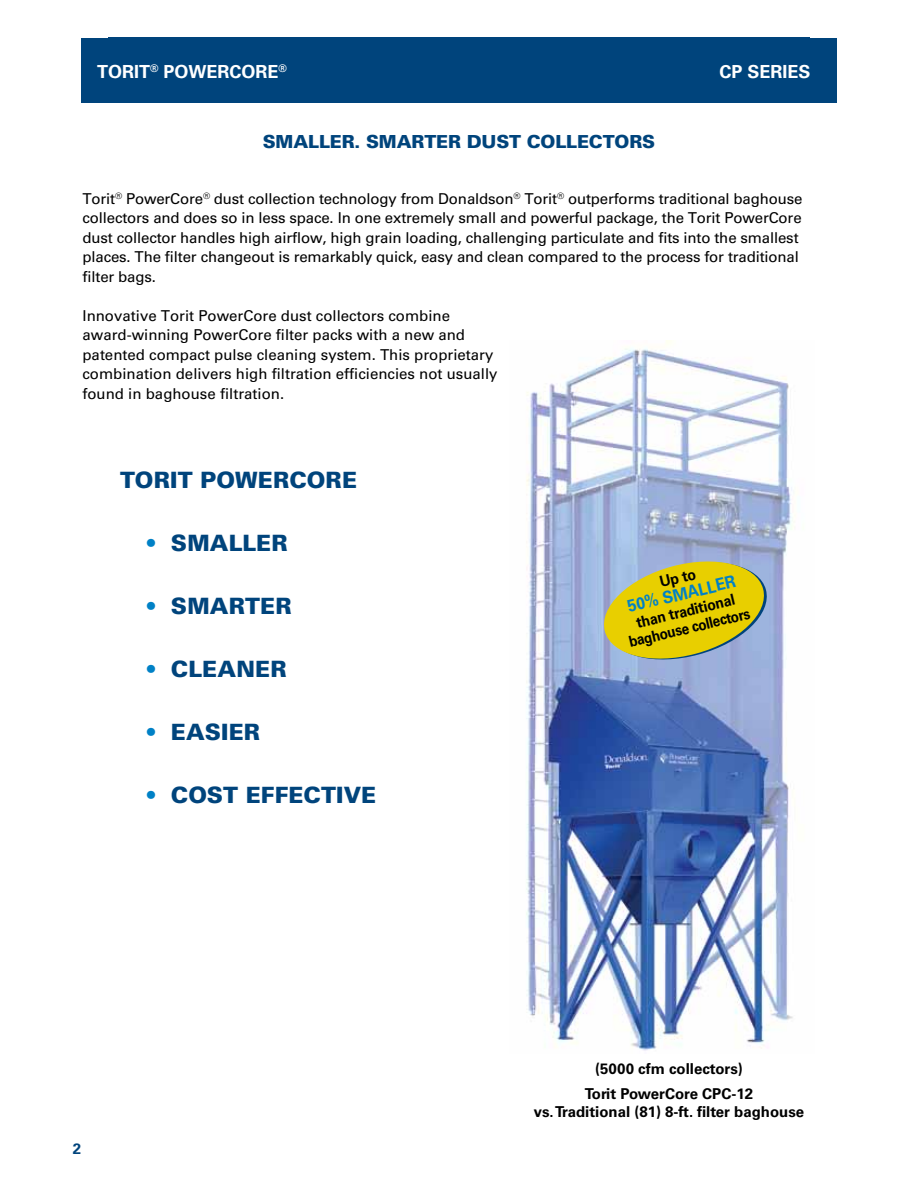
<style>
.page{position:relative;width:918px;height:1188px;background:#fff}
.page>*{position:absolute;margin:0;border:0;box-sizing:border-box;transform-origin:0 0}
.t1{font:900 22.5px "Univers LT Std";color:#00447c}
.t2{font:900 18px "Univers LT Std";letter-spacing:-.01em;color:#00447c}
.t3{font:700 18px "Univers LT Std";color:#fff}
.t4{font:700 16.95px "Univers LT Std";color:#0081c6;scale:.93 1}
.t5{font:700 15.3px/17px "Univers LT Std";color:#000;text-align:center;scale:.92 1}
.t6{font:700 15.3px "Univers LT Std";color:#000;scale:.93 1}
.t7{font:15px/19.5px "Univers LT Std";letter-spacing:-.01em;color:#000}
.t8{font:700 15px/24.8px "Univers LT Std";color:#000;text-align:center}
.t9{font:700 15px "Univers LT Std";color:#00447c}
.s1{color:#0081c6}
</style>
<div class="page">
<div style="left:81px;top:38px;width:756px;height:65px;background:#00447c"></div>
<img style="left:526px;top:340px;width:267px;height:711px">
<svg style="left:598px;top:555px;width:174px;height:111px;background:#c7c155"></svg>
<p class="t3" style="left:97px;top:62px;width:191px">TORIT<sup>®</sup> POWERCORE<sup>®</sup></p>
<p class="t3" style="left:719px;top:62px;width:93px">CP SERIES</p>
<p class="t2" style="left:263px;top:130px;width:162px">SMALLER. SMARTER</p>
<p class="t2" style="left:467px;top:130px;width:124px">DUST COLLECT</p>
<p class="t2" style="left:615px;top:130px;width:28px">ORS</p>
<p class="t7" style="left:82px;top:189px;width:722px">Torit<sup>®</sup> PowerCore<sup>®</sup> dust collection technology from Donaldson<sup>®</sup> Torit<sup>®</sup> outperforms traditional baghouse collectors and does so in less space. In one extremely small and powerful package, the Torit PowerCore dust collector handles high airflow, high grain loading, challenging particulate and fits into the smallest places. The filter changeout is remarkably quick, easy and clean compared to the process for traditional filter bags.</p>
<p class="t7" style="left:82px;top:306px;width:417px">Innovative Torit PowerCore dust collectors combine award-winning PowerCore filter packs with a new and patented compact pulse cleaning system. This proprietary combination delivers high filtration efficiencies not usually found in baghouse filtration.</p>
<h1 class="t1" style="left:120px;top:466px;width:48px">TORIT</h1>
<h1 class="t1" style="left:200px;top:466px;width:141px">POWERCORE</h1>
<h1 class="t1" style="left:146px;top:529px;width:127px"><span class="s1">•</span> SMALLER</h1>
<h1 class="t1" style="left:146px;top:592px;width:100px"><span class="s1">•</span> SMARTER</h1>
<h1 class="t1" style="left:145px;top:655px;width:126px"><span class="s1">•</span> CLEANER</h1>
<h1 class="t1" style="left:145px;top:718px;width:74px"><span class="s1">•</span> EASIER</h1>
<h1 class="t1" style="left:145px;top:781px;width:158px"><span class="s1">•</span> COST EFFECTI</h1>
<h1 class="t1" style="left:344px;top:781px;width:31px">VE</h1>
<p class="t9" style="left:73px;top:1139px;width:10px">2</p>
<p class="t6" style="left:658px;top:573px;width:41px;rotate:-13deg">Up to</p>
<p class="t4" style="left:626px;top:597px;width:120px;rotate:-13deg">50% SMALLER</p>
<p class="t5" style="left:623px;top:617px;width:136px;rotate:-13deg">than traditional baghouse collectors</p>
<p class="t8" style="left:585px;top:1057px;width:170px">(5000 cfm collectors)<br>Torit PowerCore CPC-12</p>
<p class="t8" style="left:534px;top:1100px;width:272px">vs. Traditional (81) 8-ft. filter baghouse</p>
</div>
